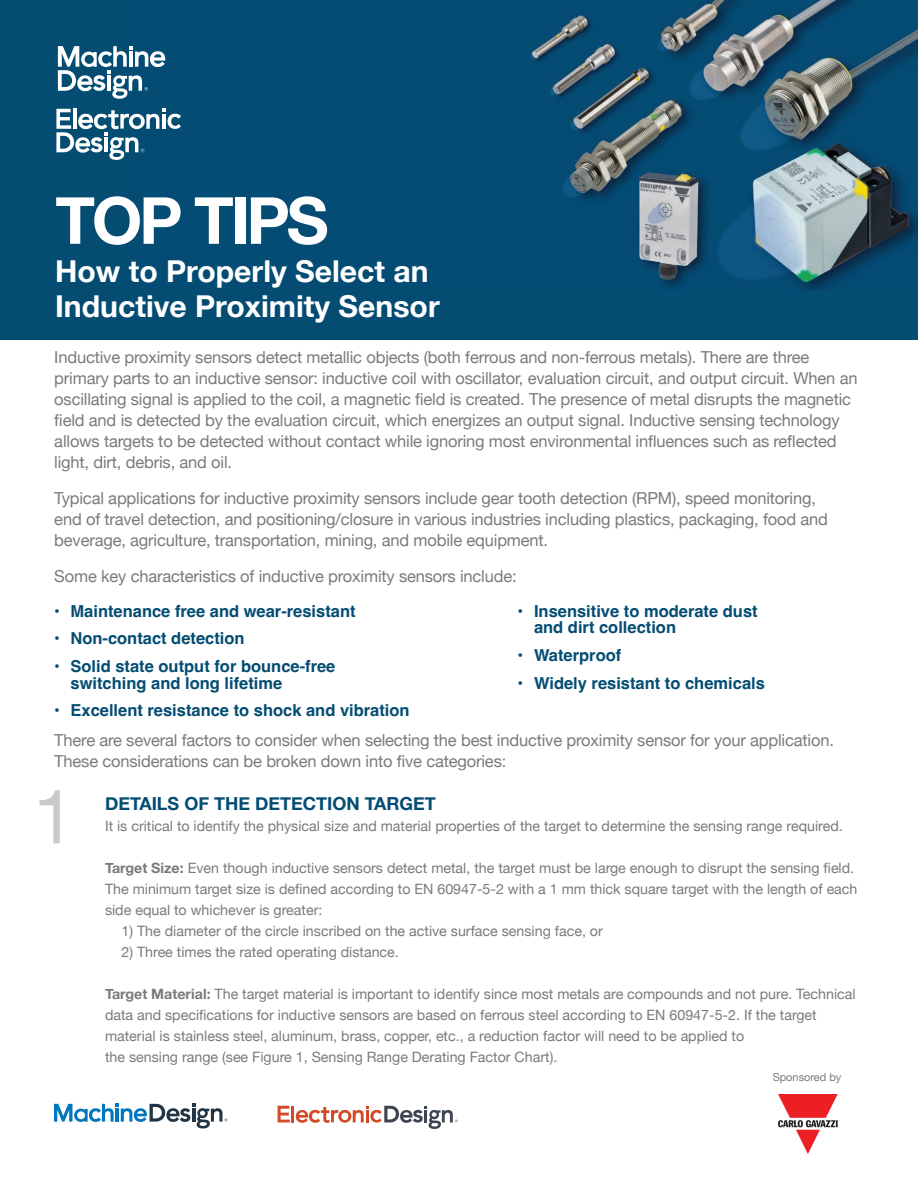
<style>
.page{position:relative;width:918px;height:1188px;background:#fff}
.page>*{position:absolute;margin:0;border:0;box-sizing:border-box;transform-origin:0 0}
.t1{font:75px "Helvetica Neue";color:#cac9c8}
.t2{font:700 64.95px "Helvetica Neue";letter-spacing:-.05em;color:#fff}
.t3{font:700 30.15px/35.4px "Helvetica Neue";color:#fff}
.t4{font:700 18px "Helvetica Neue";color:#044c72}
.t5{font:16.5px/21px "Helvetica Neue";letter-spacing:-.01em;color:#7c7a79}
.t6{font:700 16.5px/16.5px "Helvetica";color:#044c72}
.t7{font:14.25px/21px "Helvetica Neue";color:#7c7a79}
.t8{font:10.95px "Helvetica Neue";color:#7c7a79}
.s1{font-weight:700}
</style>
<div class="page">
<img style="left:778px;top:1094px;width:60px;height:59px">
<svg style="left:54px;top:1104px;width:174px;height:24px"></svg>
<svg style="left:278px;top:1106px;width:12px;height:16px"></svg>
<hr style="left:291px;top:1106px;width:3px;height:16px;background:#d24a27">
<svg style="left:296px;top:1106px;width:162px;height:23px"></svg>
<div style="left:0;top:0;width:918px;height:339px;background:#044c72"></div>
<img style="left:162px;top:0;width:756px;height:290px">
<svg style="left:58px;top:46px;width:107px;height:53px"></svg>
<svg style="left:56px;top:109px;width:125px;height:51px"></svg>
<h2 class="t2" style="left:55px;top:170px;width:275px">TOP TIPS</h2>
<h3 class="t3" style="left:55px;top:254px;width:386px">How to Properly Select an<br>Inductive Proximity Sensor</h3>
<p class="t5" style="left:54px;top:348px;width:805px">Inductive proximity sensors detect metallic objects (both ferrous and non-ferrous metals). There are three primary parts to an inductive sensor: inductive coil with oscillator, evaluation circuit, and output circuit. When an oscillating signal is applied to the coil, a magnetic field is created. The presence of metal disrupts the magnetic field and is detected by the evaluation circuit, which energizes an output signal. Inductive sensing technology allows targets to be detected without contact while ignoring most environmental influences such as reflected light, dirt, debris, and oil.</p>
<p class="t5" style="left:54px;top:489px;width:775px">Typical applications for inductive proximity sensors include gear tooth detection (RPM), speed monitoring, end of travel detection, and positioning/closure in various industries including plastics, packaging, food and beverage, agriculture, transportation, mining, and mobile equipment.</p>
<p class="t5" style="left:54px;top:567px;width:464px">Some key characteristics of inductive proximity sensors include:</p>
<p class="t6" style="left:54px;top:604px;width:303px">• Maintenance free and wear-resistant</p>
<p class="t6" style="left:54px;top:632px;width:192px">• Non-contact detection</p>
<p class="t6" style="left:70px;top:660px;width:266px;text-indent:-16px">• Solid state output for bounce-free switching and long lifetime</p>
<p class="t6" style="left:54px;top:704px;width:357px">• Excellent resistance to shock and vibration</p>
<p class="t6" style="left:534px;top:604px;width:225px;text-indent:-16px">• Insensitive to moderate dust and dirt collection</p>
<p class="t6" style="left:518px;top:649px;width:105px">• Waterproof</p>
<p class="t6" style="left:518px;top:676px;width:249px">• Widely resistant to chemicals</p>
<p class="t5" style="left:54px;top:730px;width:781px">There are several factors to consider when selecting the best inductive proximity sensor for your application.<br>These considerations can be broken down into five categories:</p>
<h1 class="t1" style="left:33px;top:763px;width:43px">1</h1>
<p class="t4" style="left:105px;top:789px;width:332px">DETAILS OF THE DETECTION TARGET</p>
<p class="t7" style="left:105px;top:816px;width:739px">It is critical to identify the physical size and material properties of the target to determine the sensing range required.</p>
<p class="t7" style="left:105px;top:858px;width:754px"><span class="s1">Target Size:</span> Even though inductive sensors detect metal, the target must be large enough to disrupt the sensing field.<br>The minimum target size is defined according to EN 60947-5-2 with a 1 mm thick square target with the length of each side equal to whichever is greater:</p>
<p class="t7" style="left:122px;top:921px;width:483px">1) The diameter of the circle inscribed on the active surface sensing face, or</p>
<p class="t7" style="left:122px;top:942px;width:279px">2) Three times the rated operating distance.</p>
<p class="t7" style="left:105px;top:984px;width:752px"><span class="s1">Target Material:</span> The target material is important to identify since most metals are compounds and not pure. Technical data and specifications for inductive sensors are based on ferrous steel according to EN 60947-5-2. If the target material is stainless steel, aluminum, brass, copper, etc., a reduction factor will need to be applied to<br>the sensing range (see Figure 1, Sensing Range Derating Factor Chart).</p>
<p class="t8" style="left:773px;top:1069px;width:70px">Sponsored by</p>
</div>
